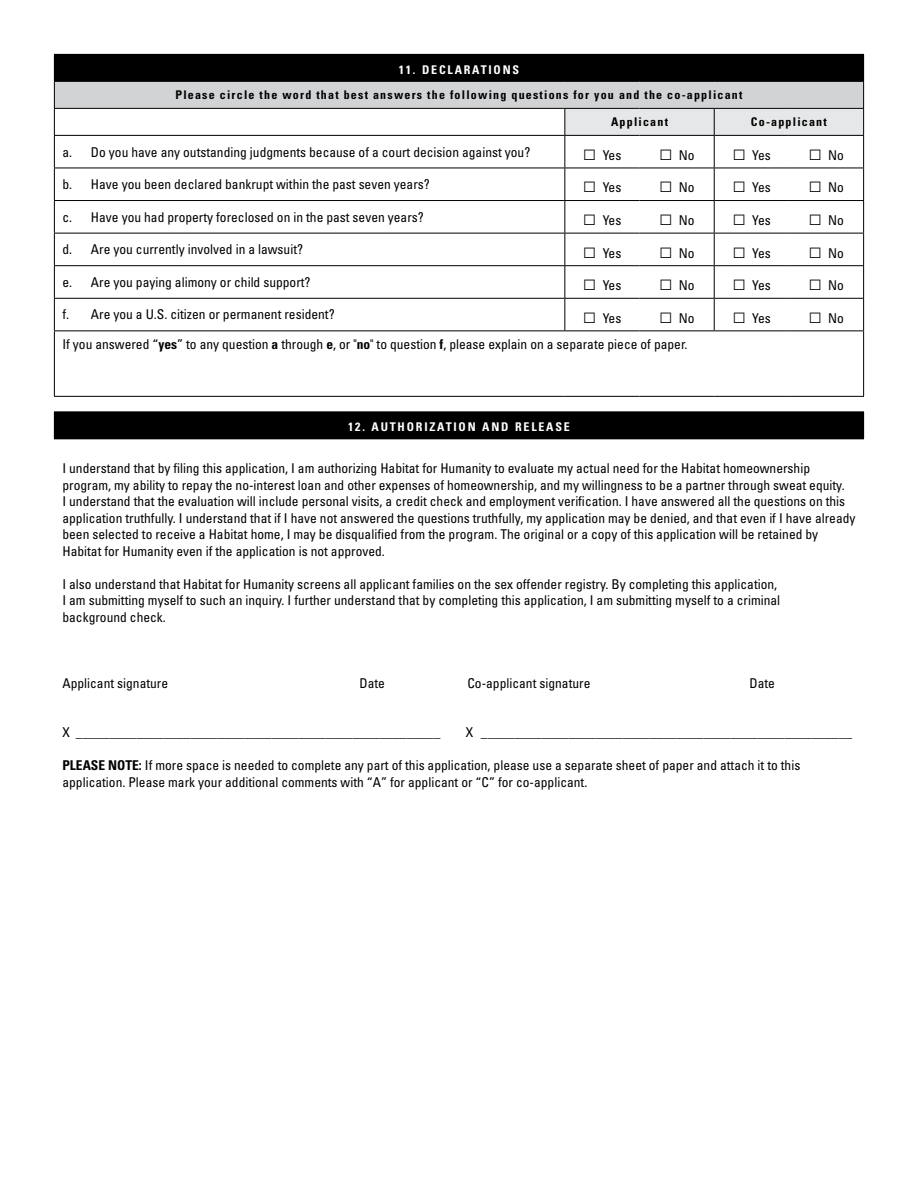
<style>
.page{position:relative;width:918px;height:1188px;background:#fff}
.page>*{position:absolute;margin:0;border:0;box-sizing:border-box;transform-origin:0 0}
.t1{font:condensed 13.5px/16.5px "Univers LT Std";color:#000}
.t2{font:700 condensed 12px "Univers LT Std";letter-spacing:.1em;color:#000}
.t3{font:700 condensed 12px "Univers LT Std";letter-spacing:.15em;color:#fff}
.s1{font-family:"Arial";font-weight:700;font-stretch:normal;font-size:22.5px}
.s2{font-weight:700}
</style>
<div class="page">
<div style="left:54px;top:54px;width:810px;height:27px;background:#000"></div>
<div style="left:54px;top:81px;width:810px;height:27px;background:#d1d3d4"></div>
<svg style="left:55px;top:134px;width:808px;height:262px"></svg>
<hr style="left:54px;top:81px;width:511px;height:1px;background:#000">
<hr style="left:54px;top:108px;width:511px;height:1px;background:#000">
<svg style="left:54px;top:81px;width:1px;height:54px"></svg>
<hr style="left:54px;top:135px;width:511px;height:1px;background:#000">
<hr style="left:54px;top:136px;width:1px;height:32px;background:#000">
<hr style="left:565px;top:135px;width:75px;height:1px;background:#000">
<hr style="left:640px;top:135px;width:74px;height:1px;background:#000">
<hr style="left:714px;top:135px;width:75px;height:1px;background:#000">
<hr style="left:789px;top:135px;width:75px;height:1px;background:#000">
<hr style="left:863px;top:136px;width:1px;height:32px;background:#000">
<hr style="left:54px;top:168px;width:511px;height:1px;background:#000">
<hr style="left:54px;top:168px;width:1px;height:32px;background:#000">
<hr style="left:565px;top:168px;width:75px;height:1px;background:#000">
<hr style="left:640px;top:168px;width:74px;height:1px;background:#000">
<hr style="left:714px;top:168px;width:75px;height:1px;background:#000">
<hr style="left:789px;top:168px;width:75px;height:1px;background:#000">
<hr style="left:863px;top:168px;width:1px;height:32px;background:#000">
<hr style="left:54px;top:200px;width:511px;height:1px;background:#000">
<hr style="left:54px;top:201px;width:1px;height:32px;background:#000">
<hr style="left:565px;top:200px;width:75px;height:1px;background:#000">
<hr style="left:640px;top:200px;width:74px;height:1px;background:#000">
<hr style="left:714px;top:200px;width:75px;height:1px;background:#000">
<hr style="left:789px;top:200px;width:75px;height:1px;background:#000">
<hr style="left:863px;top:201px;width:1px;height:32px;background:#000">
<hr style="left:54px;top:233px;width:511px;height:1px;background:#000">
<hr style="left:54px;top:233px;width:1px;height:32px;background:#000">
<hr style="left:565px;top:233px;width:75px;height:1px;background:#000">
<hr style="left:640px;top:233px;width:74px;height:1px;background:#000">
<hr style="left:714px;top:233px;width:75px;height:1px;background:#000">
<hr style="left:789px;top:233px;width:75px;height:1px;background:#000">
<hr style="left:863px;top:233px;width:1px;height:32px;background:#000">
<hr style="left:54px;top:265px;width:511px;height:1px;background:#000">
<hr style="left:54px;top:266px;width:1px;height:32px;background:#000">
<hr style="left:565px;top:265px;width:75px;height:1px;background:#000">
<hr style="left:640px;top:265px;width:74px;height:1px;background:#000">
<hr style="left:714px;top:265px;width:75px;height:1px;background:#000">
<hr style="left:789px;top:265px;width:75px;height:1px;background:#000">
<hr style="left:863px;top:266px;width:1px;height:32px;background:#000">
<hr style="left:54px;top:298px;width:511px;height:1px;background:#000">
<hr style="left:54px;top:299px;width:1px;height:31px;background:#000">
<hr style="left:565px;top:298px;width:75px;height:1px;background:#000">
<hr style="left:640px;top:298px;width:74px;height:1px;background:#000">
<hr style="left:714px;top:298px;width:75px;height:1px;background:#000">
<hr style="left:789px;top:298px;width:75px;height:1px;background:#000">
<hr style="left:863px;top:299px;width:1px;height:31px;background:#000">
<hr style="left:54px;top:330px;width:511px;height:1px;background:#000">
<hr style="left:54px;top:331px;width:1px;height:65px;background:#000">
<hr style="left:565px;top:330px;width:75px;height:1px;background:#000">
<hr style="left:640px;top:330px;width:74px;height:1px;background:#000">
<hr style="left:714px;top:330px;width:75px;height:1px;background:#000">
<hr style="left:789px;top:330px;width:75px;height:1px;background:#000">
<hr style="left:863px;top:331px;width:1px;height:65px;background:#000">
<hr style="left:54px;top:396px;width:511px;height:1px;background:#000">
<hr style="left:565px;top:396px;width:75px;height:1px;background:#000">
<hr style="left:640px;top:396px;width:74px;height:1px;background:#000">
<hr style="left:714px;top:396px;width:75px;height:1px;background:#000">
<hr style="left:789px;top:396px;width:75px;height:1px;background:#000">
<svg style="left:564px;top:81px;width:300px;height:54px"></svg>
<hr style="left:564px;top:136px;width:1px;height:32px;background:#000">
<hr style="left:714px;top:136px;width:1px;height:32px;background:#000">
<hr style="left:564px;top:168px;width:1px;height:32px;background:#000">
<hr style="left:714px;top:168px;width:1px;height:32px;background:#000">
<hr style="left:564px;top:201px;width:1px;height:32px;background:#000">
<hr style="left:714px;top:201px;width:1px;height:32px;background:#000">
<hr style="left:564px;top:233px;width:1px;height:32px;background:#000">
<hr style="left:714px;top:233px;width:1px;height:32px;background:#000">
<hr style="left:564px;top:266px;width:1px;height:32px;background:#000">
<hr style="left:714px;top:266px;width:1px;height:32px;background:#000">
<hr style="left:564px;top:299px;width:1px;height:31px;background:#000">
<hr style="left:714px;top:299px;width:1px;height:31px;background:#000">
<div style="left:54px;top:412px;width:810px;height:27px;background:#000"></div>
<hr style="left:54px;top:411px;width:810px;height:1px;background:#000">
<p class="t3" style="left:399px;top:62px;width:122px">11. DECLARATIONS</p>
<p class="t2" style="left:175px;top:88px;width:569px">Please circle the word that best answers the following questions for you and the co-applicant</p>
<p class="t2" style="left:611px;top:115px;width:58px">Applicant</p>
<p class="t2" style="left:751px;top:115px;width:77px">Co-applicant</p>
<p class="t1" style="left:62px;top:143px;width:469px">a. Do you have any outstanding judgments because of a court decision against you?</p>
<p class="t1" style="left:583px;top:147px;width:40px"><span class="s1">□</span> Yes</p>
<p class="t1" style="left:659px;top:147px;width:37px"><span class="s1">□</span> No</p>
<p class="t1" style="left:732px;top:147px;width:40px"><span class="s1">□</span> Yes</p>
<p class="t1" style="left:808px;top:147px;width:37px"><span class="s1">□</span> No</p>
<p class="t1" style="left:62px;top:176px;width:369px">b. Have you been declared bankrupt within the past seven years?</p>
<p class="t1" style="left:583px;top:179px;width:40px"><span class="s1">□</span> Yes</p>
<p class="t1" style="left:659px;top:179px;width:37px"><span class="s1">□</span> No</p>
<p class="t1" style="left:732px;top:179px;width:40px"><span class="s1">□</span> Yes</p>
<p class="t1" style="left:808px;top:179px;width:37px"><span class="s1">□</span> No</p>
<p class="t1" style="left:62px;top:208px;width:363px">c. Have you had property foreclosed on in the past seven years?</p>
<p class="t1" style="left:583px;top:212px;width:40px"><span class="s1">□</span> Yes</p>
<p class="t1" style="left:659px;top:212px;width:37px"><span class="s1">□</span> No</p>
<p class="t1" style="left:732px;top:212px;width:40px"><span class="s1">□</span> Yes</p>
<p class="t1" style="left:808px;top:212px;width:37px"><span class="s1">□</span> No</p>
<p class="t1" style="left:62px;top:241px;width:242px">d. Are you currently involved in a lawsuit?</p>
<p class="t1" style="left:583px;top:244px;width:40px"><span class="s1">□</span> Yes</p>
<p class="t1" style="left:659px;top:244px;width:37px"><span class="s1">□</span> No</p>
<p class="t1" style="left:732px;top:244px;width:40px"><span class="s1">□</span> Yes</p>
<p class="t1" style="left:808px;top:244px;width:37px"><span class="s1">□</span> No</p>
<p class="t1" style="left:62px;top:274px;width:250px">e. Are you paying alimony or child support?</p>
<p class="t1" style="left:583px;top:277px;width:40px"><span class="s1">□</span> Yes</p>
<p class="t1" style="left:659px;top:277px;width:37px"><span class="s1">□</span> No</p>
<p class="t1" style="left:732px;top:277px;width:40px"><span class="s1">□</span> Yes</p>
<p class="t1" style="left:808px;top:277px;width:37px"><span class="s1">□</span> No</p>
<p class="t1" style="left:62px;top:306px;width:274px">f. Are you a U.S. citizen or permanent resident?</p>
<p class="t1" style="left:583px;top:310px;width:40px"><span class="s1">□</span> Yes</p>
<p class="t1" style="left:659px;top:310px;width:37px"><span class="s1">□</span> No</p>
<p class="t1" style="left:732px;top:310px;width:40px"><span class="s1">□</span> Yes</p>
<p class="t1" style="left:808px;top:310px;width:37px"><span class="s1">□</span> No</p>
<p class="t1" style="left:62px;top:335px;width:627px">If you answered “<span class="s2">yes</span>” to any question <span class="s2">a</span> through <span class="s2">e</span>, or "<span class="s2">no</span>" to question <span class="s2">f</span>, please explain on a separate piece of paper.</p>
<p class="t3" style="left:348px;top:419px;width:223px">12. AUTHORIZATION AND RELEASE</p>
<p class="t1" style="left:62px;top:460px;width:795px">I understand that by filing this application, I am authorizing Habitat for Humanity to evaluate my actual need for the Habitat homeownership program, my ability to repay the no-interest loan and other expenses of homeownership, and my willingness to be a partner through sweat equity.<br>I understand that the evaluation will include personal visits, a credit check and employment verification. I have answered all the questions on this application truthfully. I understand that if I have not answered the questions truthfully, my application may be denied, and that even if I have already been selected to receive a Habitat home, I may be disqualified from the program. The original or a copy of this application will be retained by Habitat for Humanity even if the application is not approved.</p>
<p class="t1" style="left:62px;top:575px;width:719px">I also understand that Habitat for Humanity screens all applicant families on the sex offender registry. By completing this application,<br>I am submitting myself to such an inquiry. I further understand that by completing this application, I am submitting myself to a criminal background check.</p>
<p class="t1" style="left:62px;top:674px;width:107px">Applicant signature</p>
<p class="t1" style="left:359px;top:674px;width:27px">Date</p>
<p class="t1" style="left:467px;top:674px;width:124px">Co-applicant signature</p>
<p class="t1" style="left:749px;top:674px;width:27px">Date</p>
<p class="t1" style="left:62px;top:724px;width:379px">X ______________________________________________________</p>
<p class="t1" style="left:466px;top:724px;width:388px">X _______________________________________________________</p>
<p class="t1" style="left:62px;top:757px;width:739px"><span class="s2">PLEASE NOTE:</span> If more space is needed to complete any part of this application, please use a separate sheet of paper and attach it to this application. Please mark your additional comments with “A” for applicant or “C” for co-applicant.</p>
</div>
